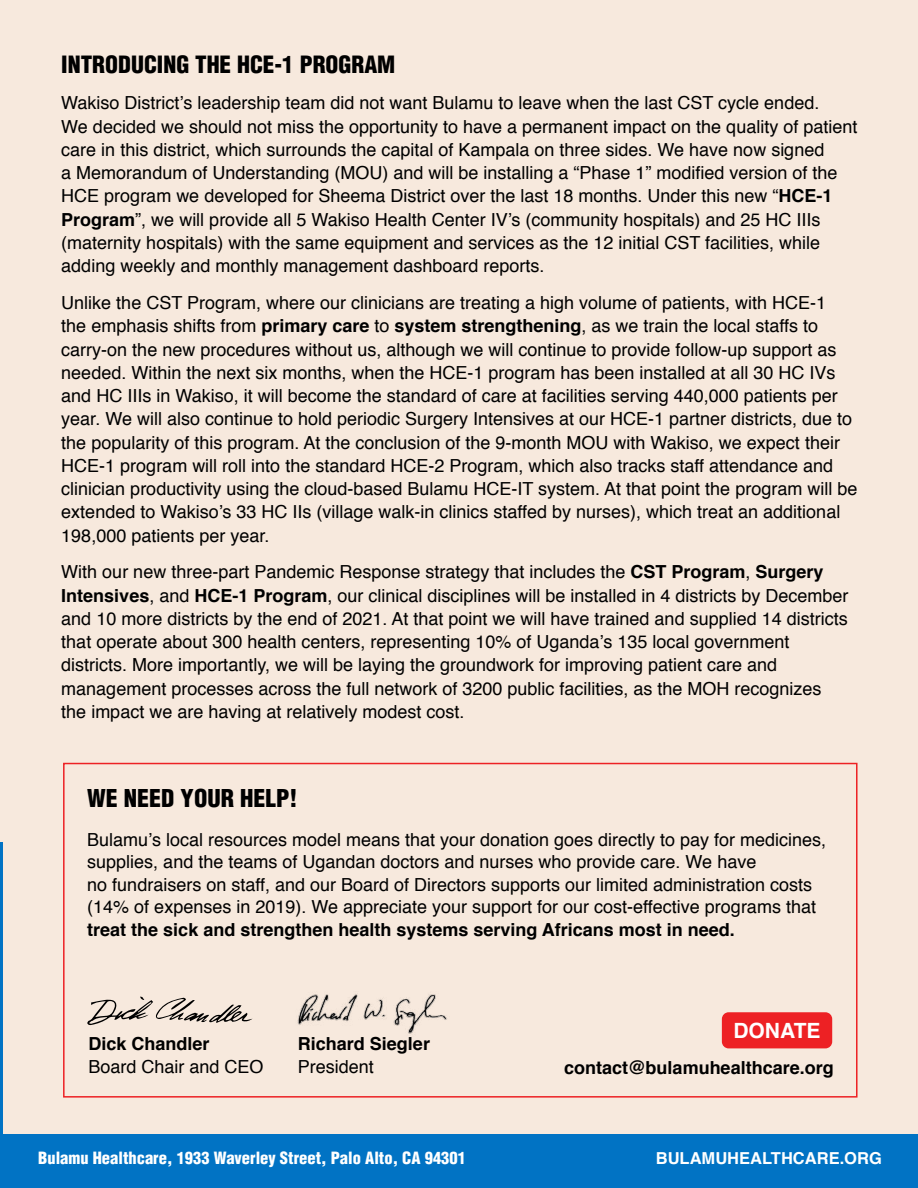
<style>
.page{position:relative;width:918px;height:1188px;background:#f7e9dd}
.page>*{position:absolute;margin:0;border:0;box-sizing:border-box;transform-origin:0 0}
.t1{font:900 condensed 24px "Helvetica";color:#000}
.t2{font:900 condensed 23.25px "Helvetica";color:#000}
.t3{font:700 21px "Helvetica";color:#fff}
.t4{font:18px/23.2px "Helvetica";color:#000}
.t5{font:700 18px "Helvetica";color:#000}
.t6{font:900 condensed 16.5px "Helvetica";color:#fff}
.t7{font:700 16.5px "Helvetica";color:#fff}
.s1{font-weight:700}
</style>
<div class="page">
<div style="left:0;top:1134px;width:918px;height:54px;background:#0173c4"></div>
<img style="left:297px;top:993px;width:150px;height:41px">
<svg style="left:87px;top:996px;width:166px;height:29px"></svg>
<div style="left:63px;top:763px;width:795px;height:335px;border:2px solid #ed2124"></div>
<div style="left:722px;top:1012px;width:110px;height:36px;background:#ed2124;border-radius:7px"></div>
<hr style="left:0;top:843px;width:2px;height:345px;background:#0173c4">
<p class="t2" style="left:61px;top:50px;width:336px">INTRODUCING THE HCE-1 PROGRAM</p>
<p class="t4" style="left:61px;top:93px;width:798px">Wakiso District’s leadership team did not want Bulamu to leave when the last CST cycle ended.<br>We decided we should not miss the opportunity to have a permanent impact on the quality of patient care in this district, which surrounds the capital of Kampala on three sides. We have now signed<br>a Memorandum of Understanding (MOU) and will be installing a “Phase 1” modified version of the HCE program we developed for Sheema District over the last 18 months. Under this new “<span class="s1">HCE-1<br>Program</span>”, we will provide all 5 Wakiso Health Center IV’s (community hospitals) and 25 HC IIIs (maternity hospitals) with the same equipment and services as the 12 initial CST facilities, while adding weekly and monthly management dashboard reports.</p>
<p class="t4" style="left:61px;top:292px;width:798px">Unlike the CST Program, where our clinicians are treating a high volume of patients, with HCE-1<br>the emphasis shifts from <span class="s1">primary care</span> to <span class="s1">system strengthening</span>, as we train the local staffs to carry-on the new procedures without us, although we will continue to provide follow-up support as needed. Within the next six months, when the HCE-1 program has been installed at all 30 HC IVs and HC IIIs in Wakiso, it will become the standard of care at facilities serving 440,000 patients per year. We will also continue to hold periodic Surgery Intensives at our HCE-1 partner districts, due to the popularity of this program. At the conclusion of the 9-month MOU with Wakiso, we expect their HCE-1 program will roll into the standard HCE-2 Program, which also tracks staff attendance and clinician productivity using the cloud-based Bulamu HCE-IT system. At that point the program will be extended to Wakiso’s 33 HC IIs (village walk-in clinics staffed by nurses), which treat an additional 198,000 patients per year.</p>
<p class="t4" style="left:61px;top:561px;width:789px">With our new three-part Pandemic Response strategy that includes the <span class="s1">CST Program</span>, <span class="s1">Surgery Intensives</span>, and <span class="s1">HCE-1 Program</span>, our clinical disciplines will be installed in 4 districts by December and 10 more districts by the end of 2021. At that point we will have trained and supplied 14 districts that operate about 300 health centers, representing 10% of Uganda’s 135 local government districts. More importantly, we will be laying the groundwork for improving patient care and management processes across the full network of 3200 public facilities, as the MOH recognizes the impact we are having at relatively modest cost.</p>
<h1 class="t1" style="left:87px;top:783px;width:212px">WE NEED YOUR HELP!</h1>
<p class="t4" style="left:87px;top:829px;width:741px;line-height:22.5px">Bulamu’s local resources model means that your donation goes directly to pay for medicines, supplies, and the teams of Ugandan doctors and nurses who provide care. We have<br>no fundraisers on staff, and our Board of Directors supports our limited administration costs (14% of expenses in 2019). We appreciate your support for our cost-effective programs that</p>
<p class="t5" style="left:87px;top:917px;width:649px">treat the sick and strengthen health systems serving Africans most in need.</p>
<p class="t5" style="left:88px;top:1031px;width:123px">Dick Chandler</p>
<p class="t4" style="left:88px;top:1056px;width:177px">Board Chair and CEO</p>
<p class="t3" style="left:733px;top:1016px;width:89px">DONATE</p>
<p class="t5" style="left:298px;top:1032px;width:134px">Richard Siegler</p>
<p class="t4" style="left:298px;top:1056px;width:78px">President</p>
<p class="t5" style="left:564px;top:1056px;width:271px">contact@bulamuhealthcare.org</p>
<p class="t6" style="left:38px;top:1148px;width:429px">Bulamu Healthcare, 1933 Waverley Street, Palo Alto, CA 94301</p>
<p class="t7" style="left:656px;top:1147px;width:228px">BULAMUHEALTHCARE.ORG</p>
</div>
